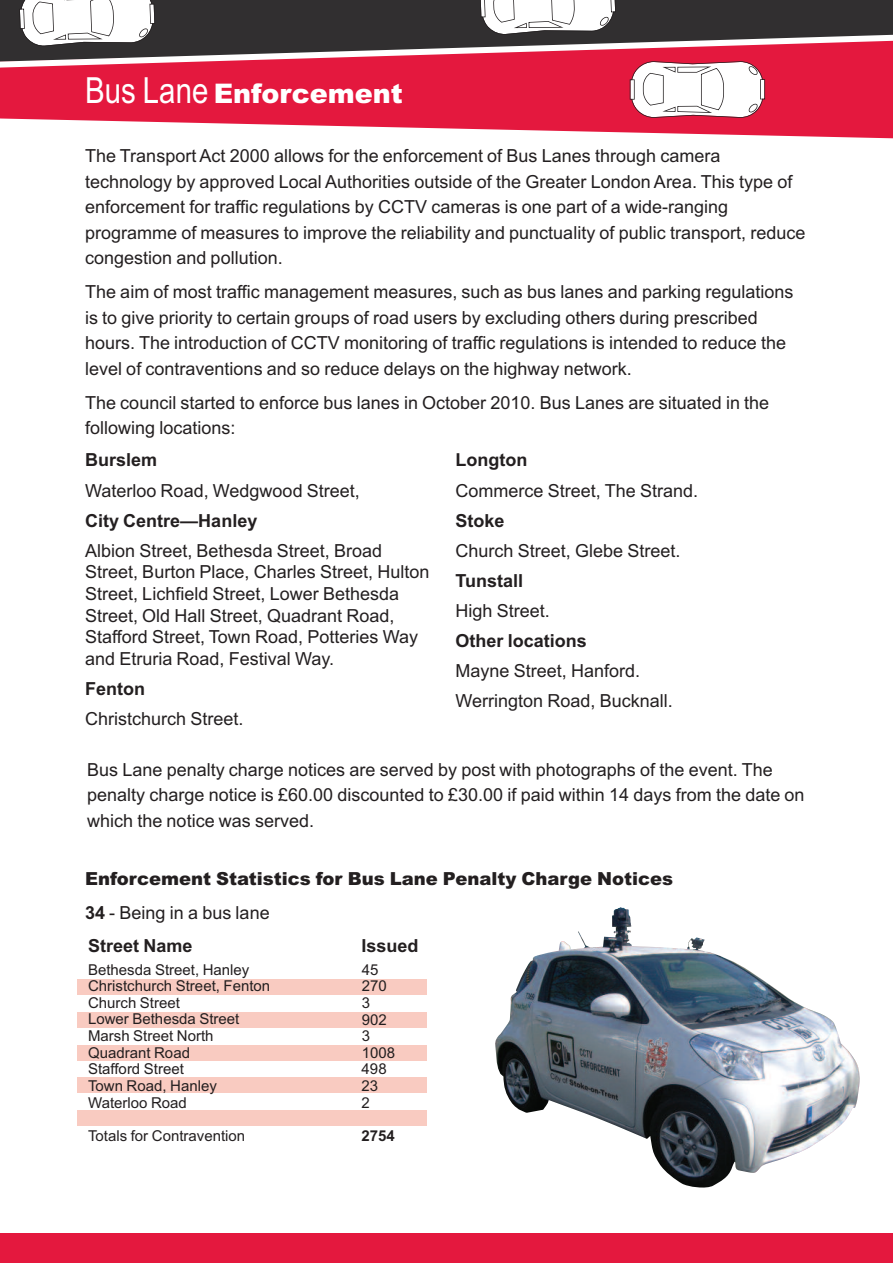
<style>
.page{position:relative;width:893px;height:1263px;background:#fff}
.page>*{position:absolute;margin:0;border:0;box-sizing:border-box;transform-origin:0 0}
.t1{font:900 27px "Arial";color:#fff}
.t2{font:18px/25.5px "Arial";color:#231f20}
.t3{font:900 18px/33.5px "Arial";color:#231f20}
.t4{font:700 18px "Arial";color:#231f20}
.t5{font:15px/16.6px "Arial";color:#231f20}
.t6{font:700 15px "Arial";color:#231f20}
.s1{font-family:"Arial Narrow";font-weight:400;font-size:36px}
.s2{font-weight:700}
.s3{font-weight:400}
</style>
<div class="page">
<div style="left:0;top:0;width:893px;height:90px;background:#312f30"></div>
<div style="left:0;top:1233px;width:893px;height:30px;background:#e4183e"></div>
<svg style="left:0;top:35px;width:893px;height:104px;fill:#e4183e"></svg>
<svg style="left:19px;top:0;width:136px;height:47px;background:#d7d6d6"></svg>
<svg style="left:630px;top:61px;width:135px;height:57px"></svg>
<svg style="left:480px;top:0;width:136px;height:35px"></svg>
<div style="left:77px;top:979px;width:349px;height:15px;background:#f9cbc1"></div>
<div style="left:77px;top:1012px;width:349px;height:15px;background:#f9cbc1"></div>
<div style="left:77px;top:1044px;width:349px;height:16px;background:#f9cbc1"></div>
<div style="left:77px;top:1077px;width:349px;height:16px;background:#f9cbc1"></div>
<div style="left:77px;top:1110px;width:349px;height:16px;background:#f9cbc1"></div>
<img style="left:495px;top:907px;width:365px;height:281px">
<h1 class="t1" style="left:85px;top:78px;width:319px"><span class="s1">Bus Lane</span> Enforcement</h1>
<p class="t2" style="left:85px;top:143px;width:722px">The Transport Act 2000 allows for the enforcement of Bus Lanes through camera technology by approved Local Authorities outside of the Greater London Area. This type of enforcement for traffic regulations by CCTV cameras is one part of a wide-ranging programme of measures to improve the reliability and punctuality of public transport, reduce congestion and pollution.</p>
<p class="t2" style="left:85px;top:279px;width:710px">The aim of most traffic management measures, such as bus lanes and parking regulations is to give priority to certain groups of road users by excluding others during prescribed hours. The introduction of CCTV monitoring of traffic regulations is intended to reduce the level of contraventions and so reduce delays on the highway network.</p>
<p class="t2" style="left:85px;top:390px;width:686px">The council started to enforce bus lanes in October 2010. Bus Lanes are situated in the following locations:</p>
<p class="t4" style="left:85px;top:450px;width:74px">Burslem</p>
<p class="t2" style="left:85px;top:477px;width:276px">Waterloo Road, Wedgwood Street,</p>
<p class="t4" style="left:85px;top:510px;width:174px">City Centre—Hanley</p>
<p class="t2" style="left:85px;top:540px;width:346px;line-height:21.6px">Albion Street, Bethesda Street, Broad Street, Burton Place, Charles Street, Hulton Street, Lichfield Street, Lower Bethesda Street, Old Hall Street, Quadrant Road, Stafford Street, Town Road, Potteries Way and Etruria Road, Festival Way.</p>
<p class="t4" style="left:85px;top:678px;width:61px">Fenton</p>
<p class="t2" style="left:85px;top:706px;width:160px">Christchurch Street.</p>
<p class="t4" style="left:455px;top:450px;width:73px">Longton</p>
<p class="t2" style="left:455px;top:477px;width:244px">Commerce Street, The Strand.</p>
<p class="t4" style="left:455px;top:510px;width:51px">Stoke</p>
<p class="t2" style="left:455px;top:538px;width:226px">Church Street, Glebe Street.</p>
<p class="t4" style="left:455px;top:570px;width:69px">Tunstall</p>
<p class="t2" style="left:455px;top:598px;width:96px">High Street.</p>
<p class="t4" style="left:455px;top:630px;width:133px">Other locations</p>
<p class="t2" style="left:455px;top:656px;width:219px;line-height:30.2px">Mayne Street, Hanford.<br>Werrington Road, Bucknall.</p>
<p class="t2" style="left:87px;top:757px;width:719px">Bus Lane penalty charge notices are served by post with photographs of the event. The penalty charge notice is £60.00 discounted to £30.00 if paid within 14 days from the date on which the notice was served.</p>
<p class="t3" style="left:85px;top:862px;width:590px">Enforcement Statistics for Bus Lane Penalty Charge Notices<br><span class="s2">34</span> <span class="s3">- Being in a bus lane<br></span><span class="s2">Street Name</span></p>
<p class="t4" style="left:361px;top:935px;width:59px">Issued</p>
<p class="t5" style="left:88px;top:961px;width:184px">Bethesda Street, Hanley<br>Christchurch Street, Fenton<br>Church Street<br>Lower Bethesda Street<br>Marsh Street North<br>Quadrant Road<br>Stafford Street<br>Town Road, Hanley<br>Waterloo Road</p>
<p class="t5" style="left:88px;top:1127px;width:159px">Totals for Contravention</p>
<p class="t5" style="left:362px;top:961px;width:35px">45<br>270<br>3<br>902<br>3<br>1008<br>498<br>23<br>2</p>
<p class="t6" style="left:362px;top:1127px;width:35px">2754</p>
</div>
